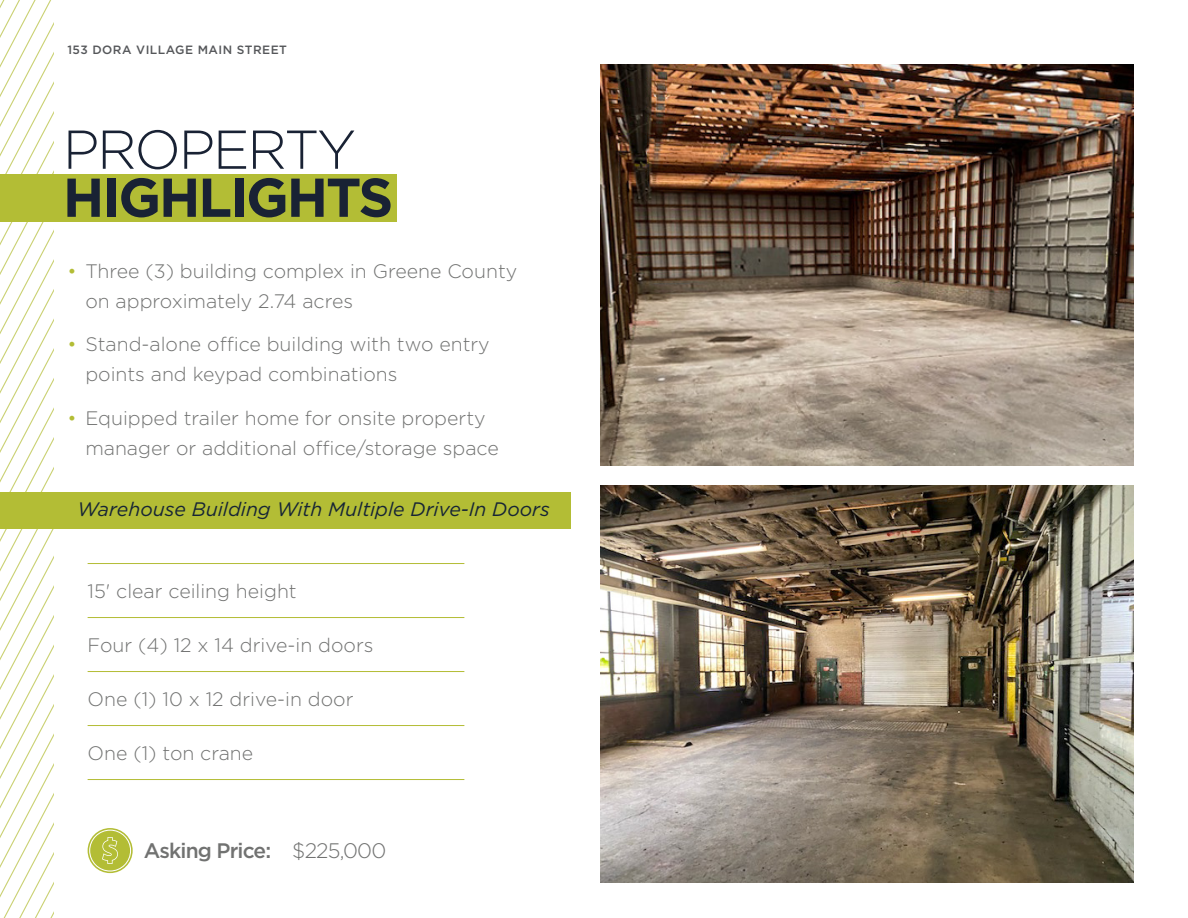
<style>
.page{position:relative;width:1188px;height:918px;background:#fff}
.page>*{position:absolute;margin:0;border:0;box-sizing:border-box;transform-origin:0 0}
.t1{font:700 54.6px "Gotham";letter-spacing:-.04em;color:#192234}
.t2{font:300 54.6px "Gotham";letter-spacing:-.04em;color:#192234}
.t3{font:500 21px "Gotham";letter-spacing:-.04em;color:#717271}
.Spec_Title{font:300 19.5px/30px "Gotham";color:#717271}
.Spec_Title-2{font:italic 19.5px "Gotham";color:#162435}
.t4{font:500 12px "Gotham";letter-spacing:.04em;color:#55575a}
.s1{color:#b3bd35}
.s2{font-weight:300}
</style>
<div class="page">
<svg style="left:0;top:0;width:54px;height:918px"></svg>
<div style="left:0;top:174px;width:397px;height:47px;background:#b3bd35"></div>
<div style="left:0;top:492px;width:570px;height:36px;background:#b3bd35"></div>
<hr style="left:88px;top:563px;width:376px;height:1px;background:#b3bd35">
<hr style="left:88px;top:617px;width:376px;height:1px;background:#b3bd35">
<hr style="left:88px;top:671px;width:376px;height:1px;background:#b3bd35">
<hr style="left:88px;top:725px;width:376px;height:1px;background:#b3bd35">
<hr style="left:88px;top:779px;width:376px;height:1px;background:#b3bd35">
<img style="left:601px;top:64px;width:533px;height:402px">
<img style="left:601px;top:486px;width:533px;height:397px">
<svg style="left:88px;top:828px;width:45px;height:45px"></svg>
<svg style="left:89px;top:830px;width:42px;height:42px;background:#c6cd67"></svg>
<p class="t4" style="left:67px;top:42px;width:221px">153 DORA VILLAGE MAIN STREET</p>
<p class="t2" style="left:63px;top:115px;width:295px">PROPERTY</p>
<p class="t1" style="left:63px;top:161px;width:332px">HIGHLIGHTS</p>
<p class="Spec_Title" style="left:85px;top:255px;width:433px;text-indent:-18px"><span class="s1">•</span> Three (3) building complex in Greene County on approximately 2.74 acres</p>
<p class="Spec_Title" style="left:85px;top:329px;width:406px;text-indent:-18px"><span class="s1">•</span> Stand-alone office building with two entry points and keypad combinations</p>
<p class="Spec_Title" style="left:85px;top:402px;width:415px;text-indent:-18px"><span class="s1">•</span> Equipped trailer home for onsite property manager or additional office/storage space</p>
<p class="Spec_Title-2" style="left:78px;top:497px;width:474px">Warehouse Building With Multiple Drive-In Doors</p>
<p class="Spec_Title" style="left:88px;top:576px;width:211px">15' clear ceiling height</p>
<p class="Spec_Title" style="left:88px;top:630px;width:287px">Four (4) 12 x 14 drive-in doors</p>
<p class="Spec_Title" style="left:88px;top:684px;width:267px">One (1) 10 x 12 drive-in door</p>
<p class="Spec_Title" style="left:88px;top:738px;width:167px">One (1) ton crane</p>
<p class="t3" style="left:144px;top:836px;width:244px">Asking Price: <span class="s2">$225,000</span></p>
</div>
